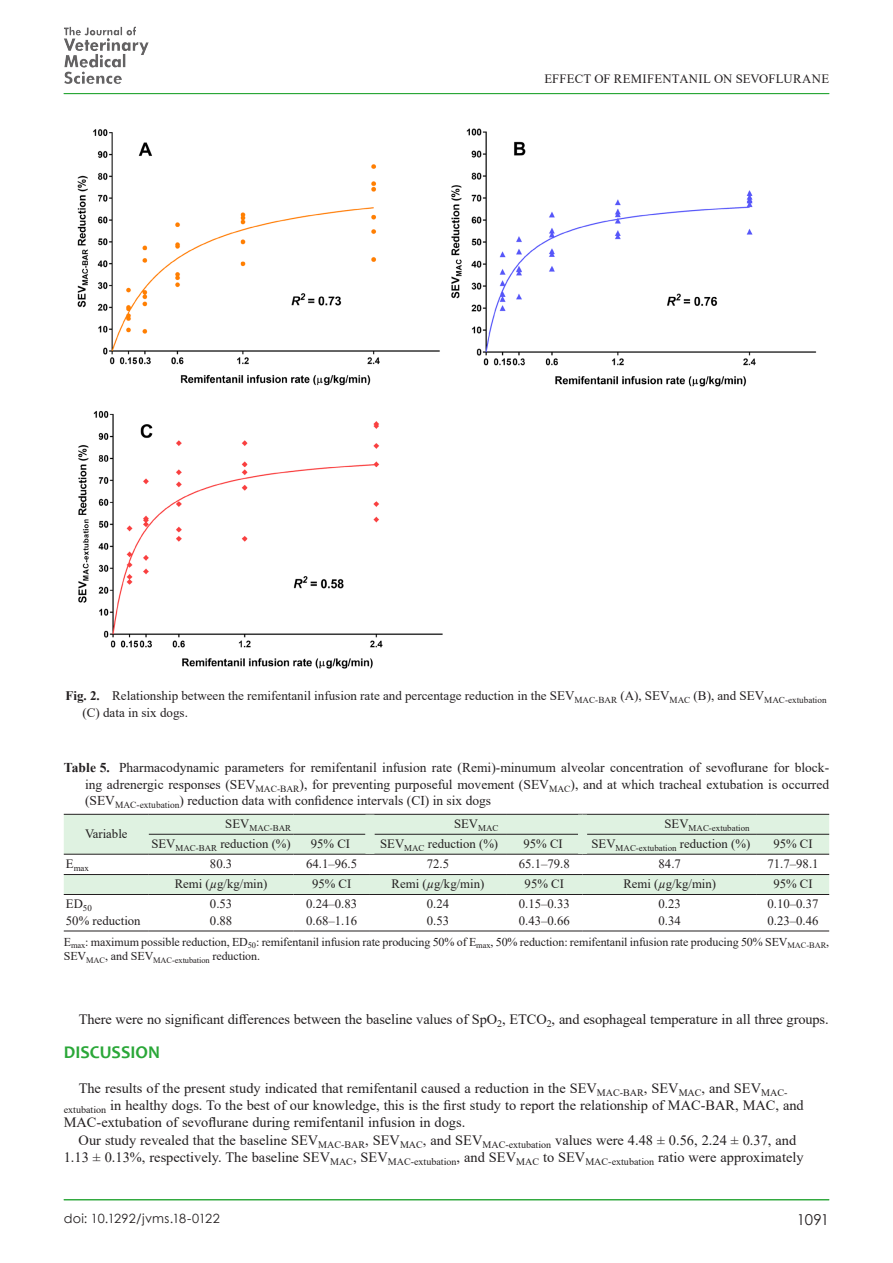
<style>
.page{position:relative;width:893px;height:1263px;background:#fff}
.page>*{position:absolute;margin:0;border:0;box-sizing:border-box;transform-origin:0 0}
.t1{font:700 18px "Candara";color:#2aa738}
.t2{font:15px "Century Gothic";color:#231f20}
.t3{font:14.25px/17.2px "Times New Roman";color:#231f20}
.t4{font:13.5px/16.5px "Times New Roman";color:#231f20;text-align:justify}
.t5{font:13.05px/16.5px "Times New Roman";color:#231f20}
.t6{font:12.75px "Times New Roman";color:#231f20}
.t7{font:12.75px "Times New Roman";letter-spacing:.02em;color:#231f20}
.t8{font:12.75px "Century Gothic";letter-spacing:.02em;color:#231f20}
.t9{font:12px/14.2px "Times New Roman";letter-spacing:-.01em;color:#231f20}
.t10{font:8.85px "Times New Roman";color:#231f20}
.s1{font-weight:700}
.s2{font-style:italic}
</style>
<div class="page">
<img style="left:64px;top:27px;width:74px;height:24px">
<hr style="left:64px;top:93px;width:765px;height:1px;background:#2aa738">
<hr style="left:64px;top:1199px;width:765px;height:1px;background:#2aa738">
<img style="left:77px;top:128px;width:740px;height:541px">
<div style="left:64px;top:815px;width:765px;height:39px;background:#dff2e1"></div>
<div style="left:64px;top:875px;width:765px;height:19px;background:#dff2e1"></div>
<hr style="left:64px;top:814px;width:85px;height:1px;background:#231f20">
<hr style="left:149px;top:814px;width:144px;height:1px;background:#231f20">
<hr style="left:293px;top:814px;width:77px;height:1px;background:#231f20">
<hr style="left:370px;top:814px;width:136px;height:1px;background:#231f20">
<hr style="left:506px;top:814px;width:77px;height:1px;background:#231f20">
<hr style="left:583px;top:814px;width:174px;height:1px;background:#231f20">
<hr style="left:757px;top:814px;width:72px;height:1px;background:#231f20">
<hr style="left:149px;top:834px;width:144px;height:1px;background:#231f20">
<hr style="left:293px;top:834px;width:72px;height:1px;background:#231f20">
<hr style="left:374px;top:834px;width:132px;height:1px;background:#231f20">
<hr style="left:506px;top:834px;width:72px;height:1px;background:#231f20">
<hr style="left:587px;top:834px;width:170px;height:1px;background:#231f20">
<hr style="left:757px;top:834px;width:72px;height:1px;background:#231f20">
<hr style="left:64px;top:854px;width:85px;height:1px;background:#231f20">
<hr style="left:149px;top:854px;width:144px;height:1px;background:#231f20">
<hr style="left:293px;top:854px;width:77px;height:1px;background:#231f20">
<hr style="left:370px;top:854px;width:136px;height:1px;background:#231f20">
<hr style="left:506px;top:854px;width:77px;height:1px;background:#231f20">
<hr style="left:583px;top:854px;width:174px;height:1px;background:#231f20">
<hr style="left:757px;top:854px;width:72px;height:1px;background:#231f20">
<hr style="left:64px;top:931px;width:85px;height:1px;background:#231f20">
<hr style="left:149px;top:931px;width:144px;height:1px;background:#231f20">
<hr style="left:293px;top:931px;width:77px;height:1px;background:#231f20">
<hr style="left:370px;top:931px;width:136px;height:1px;background:#231f20">
<hr style="left:506px;top:931px;width:77px;height:1px;background:#231f20">
<hr style="left:583px;top:931px;width:174px;height:1px;background:#231f20">
<hr style="left:757px;top:931px;width:72px;height:1px;background:#231f20">
<div style="left:578px;top:815px;width:9px;height:19px;background:#dff2e1"></div>
<div style="left:578px;top:834px;width:9px;height:20px;background:#dff2e1"></div>
<div style="left:365px;top:815px;width:9px;height:19px;background:#dff2e1"></div>
<div style="left:365px;top:834px;width:9px;height:20px;background:#dff2e1"></div>
<hr style="left:64px;top:874px;width:85px;height:1px;background:#231f20">
<hr style="left:149px;top:874px;width:144px;height:1px;background:#231f20">
<hr style="left:293px;top:874px;width:77px;height:1px;background:#231f20">
<hr style="left:370px;top:874px;width:136px;height:1px;background:#231f20">
<hr style="left:506px;top:874px;width:77px;height:1px;background:#231f20">
<hr style="left:583px;top:874px;width:174px;height:1px;background:#231f20">
<hr style="left:757px;top:874px;width:72px;height:1px;background:#231f20">
<hr style="left:64px;top:894px;width:85px;height:1px;background:#231f20">
<hr style="left:149px;top:894px;width:144px;height:1px;background:#231f20">
<hr style="left:293px;top:894px;width:77px;height:1px;background:#231f20">
<hr style="left:370px;top:894px;width:136px;height:1px;background:#231f20">
<hr style="left:506px;top:894px;width:77px;height:1px;background:#231f20">
<hr style="left:583px;top:894px;width:174px;height:1px;background:#231f20">
<hr style="left:757px;top:894px;width:72px;height:1px;background:#231f20">
<p class="t7" style="left:544px;top:70px;width:286px">EFFECT OF REMIFENTANIL ON SEVOFLURANE</p>
<p class="t5" style="left:82px;top:687px;width:746px;text-indent:-17px"><span class="s1">Fig. 2.</span> Relationship between the remifentanil infusion rate and percentage reduction in the SEV<sub>MAC-BAR</sub> (A), SEV<sub>MAC</sub> (B), and SEV<sub>MAC-extubation </sub>(C) data in six dogs.</p>
<p class="t4" style="left:85px;top:759px;width:746px;text-indent:-21px"><span class="s1">Table 5.</span> Pharmacodynamic parameters for remifentanil infusion rate (Remi)-minumum alveolar concentration of sevoflurane for block&shy;ing adrenergic responses (SEV<sub>MAC-BAR</sub>), for preventing purposeful movement (SEV<sub>MAC</sub>), and at which tracheal extubation is occurred (SEV<sub>MAC-extubation</sub>) reduction data with confidence intervals (CI) in six dogs</p>
<p class="t6" style="left:85px;top:824px;width:44px">Variable</p>
<p class="t10" style="left:225px;top:821px;width:67px"><sup>SEV</sup>MAC-BAR</p>
<p class="t6" style="left:454px;top:815px;width:46px">SEV<sub>MAC</sub></p>
<p class="t10" style="left:664px;top:821px;width:87px"><sup>SEV</sup>MAC-extubation</p>
<p class="t6" style="left:151px;top:834px;width:141px">SEV<sub>MAC-BAR</sub> reduction (%)</p>
<p class="t6" style="left:311px;top:834px;width:41px">95% CI</p>
<p class="t6" style="left:380px;top:834px;width:120px">SEV<sub>MAC</sub> reduction (%)</p>
<p class="t6" style="left:523px;top:834px;width:41px">95% CI</p>
<p class="t6" style="left:592px;top:834px;width:160px">SEV<sub>MAC-extubation</sub> reduction (%)</p>
<p class="t6" style="left:773px;top:834px;width:41px">95% CI</p>
<p class="t10" style="left:66px;top:862px;width:25px"><sup>E</sup>max</p>
<p class="t6" style="left:210px;top:855px;width:24px">80.3</p>
<p class="t6" style="left:306px;top:855px;width:52px">64.1–96.5</p>
<p class="t6" style="left:427px;top:855px;width:24px">72.5</p>
<p class="t6" style="left:519px;top:855px;width:52px">65.1–79.8</p>
<p class="t6" style="left:659px;top:855px;width:24px">84.7</p>
<p class="t6" style="left:767px;top:855px;width:52px">71.7–98.1</p>
<p class="t6" style="left:175px;top:875px;width:94px">Remi (<span class="s2">µ</span>g/kg/min)</p>
<p class="t6" style="left:312px;top:875px;width:41px">95% CI</p>
<p class="t6" style="left:392px;top:875px;width:94px">Remi (<span class="s2">µ</span>g/kg/min)</p>
<p class="t6" style="left:525px;top:875px;width:41px">95% CI</p>
<p class="t6" style="left:623px;top:875px;width:94px">Remi (<span class="s2">µ</span>g/kg/min)</p>
<p class="t6" style="left:773px;top:875px;width:41px">95% CI</p>
<p class="t6" style="left:66px;top:895px;width:27px">ED<sub>50</sub></p>
<p class="t6" style="left:210px;top:895px;width:24px">0.53</p>
<p class="t6" style="left:306px;top:895px;width:52px">0.24–0.83</p>
<p class="t6" style="left:427px;top:895px;width:24px">0.24</p>
<p class="t6" style="left:519px;top:895px;width:52px">0.15–0.33</p>
<p class="t6" style="left:659px;top:895px;width:24px">0.23</p>
<p class="t6" style="left:767px;top:895px;width:52px">0.10–0.37</p>
<p class="t6" style="left:66px;top:911px;width:76px">50% reduction</p>
<p class="t6" style="left:210px;top:911px;width:24px">0.88</p>
<p class="t6" style="left:306px;top:911px;width:52px">0.68–1.16</p>
<p class="t6" style="left:427px;top:911px;width:24px">0.53</p>
<p class="t6" style="left:519px;top:911px;width:52px">0.43–0.66</p>
<p class="t6" style="left:659px;top:911px;width:24px">0.34</p>
<p class="t6" style="left:767px;top:911px;width:52px">0.23–0.46</p>
<p class="t9" style="left:64px;top:934px;width:767px">E<sub>max</sub>: maximum possible reduction, ED<sub>50</sub>: remifentanil infusion rate producing 50% of E<sub>max</sub>, 50% reduction: remifentanil infusion rate producing 50% SEV<sub>MAC-BAR</sub>,<br>SEV<sub>MAC</sub>, and SEV<sub>MAC-extubation</sub> reduction.</p>
<p class="t3" style="left:79px;top:1010px;width:752px">There were no significant differences between the baseline values of SpO<sub>2</sub>, ETCO<sub>2</sub>, and esophageal temperature in all three groups.</p>
<p class="t1" style="left:64px;top:1041px;width:98px">DISCUSSION</p>
<p class="t3" style="left:64px;top:1079px;width:741px;text-indent:15px">The results of the present study indicated that remifentanil caused a reduction in the SEV<sub>MAC-BAR</sub>, SEV<sub>MAC</sub>, and SEV<sub>MAC&shy;extubation</sub> in healthy dogs. To the best of our knowledge, this is the first study to report the relationship of MAC-BAR, MAC, and<br>MAC-extubation of sevoflurane during remifentanil infusion in dogs.</p>
<p class="t3" style="left:64px;top:1131px;width:741px;text-align:center">Our study revealed that the baseline SEV<sub>MAC-BAR</sub>, SEV<sub>MAC</sub>, and SEV<sub>MAC-extubation</sub> values were 4.48 ± 0.56, 2.24 ± 0.37, and<br>1.13 ± 0.13%, respectively. The baseline SEV<sub>MAC</sub>, SEV<sub>MAC-extubation</sub>, and SEV<sub>MAC</sub> to SEV<sub>MAC-extubation</sub> ratio were approximately</p>
<p class="t8" style="left:64px;top:1209px;width:158px">doi: 10.1292/jvms.18-0122</p>
<p class="t2" style="left:797px;top:1209px;width:34px">1091</p>
</div>
